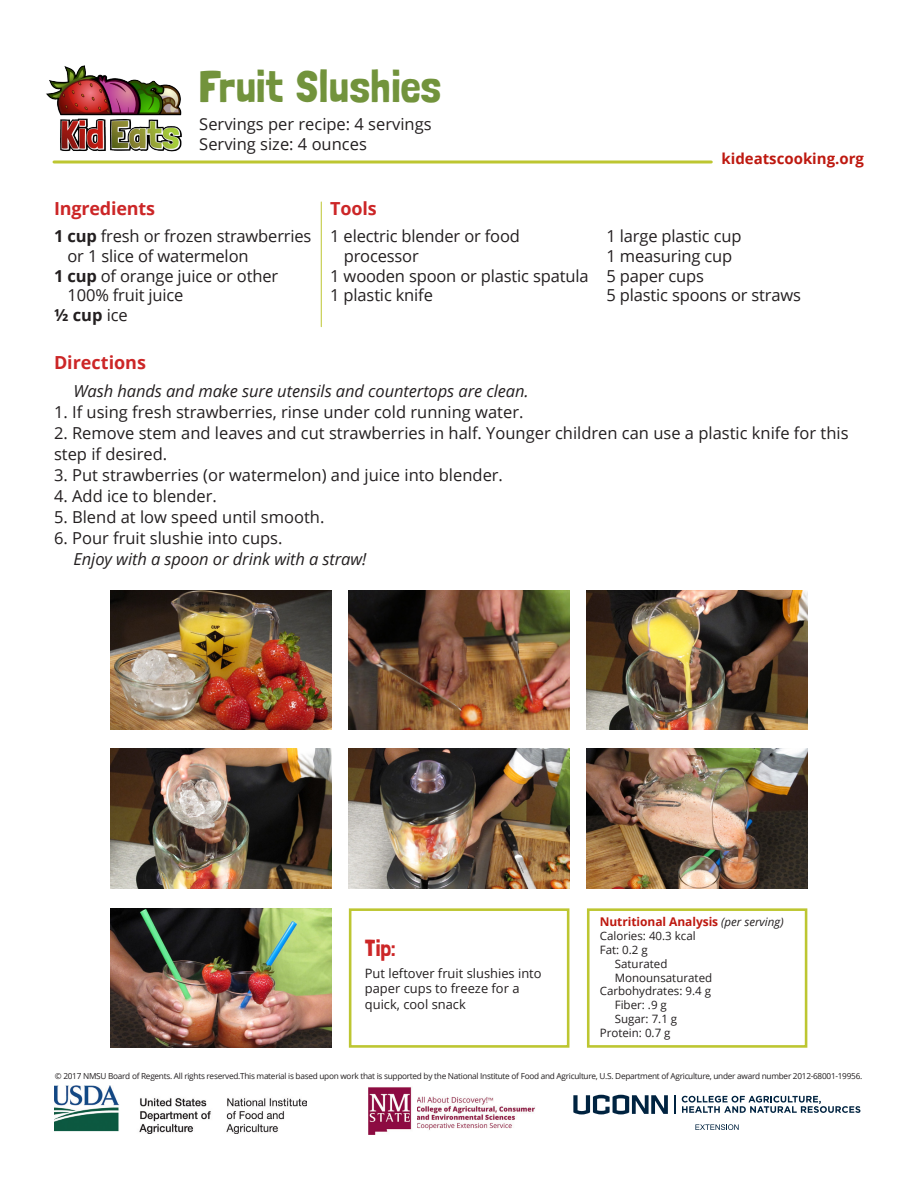
<style>
.page{position:relative;width:918px;height:1188px;background:#fff}
.page>*{position:absolute;margin:0;border:0;box-sizing:border-box;transform-origin:0 0}
.t1{font:45px "Londrina Solid";color:#72933c}
.t2{font:23.25px "Londrina Solid";color:#cc2627}
.t3{font:700 18px "Open Sans";letter-spacing:-.01em;color:#cc2627}
.t4{font:16.5px/19.8px "Open Sans";color:#231f20}
.t5{font:italic 16.5px "Open Sans";letter-spacing:-.005em;color:#231f20}
.t6{font:700 16.5px "Open Sans";color:#231f20}
.t7{font:700 15px "Open Sans";color:#be1910}
.t8{font:12.9px/15.5px "Open Sans";color:#231f20}
.t9{font:700 12px "Open Sans";letter-spacing:-.005em;color:#be1910}
.t10{font:11.55px "Open Sans";color:#231f20}
.t11{font:8.25px "Open Sans";letter-spacing:-.03em;color:#231f20}
.s1{font-weight:700}
.s2{font-weight:400}
.s3{font-weight:400;font-style:italic;font-size:11.55px;color:#231f20}
</style>
<div class="page">
<img style="left:349px;top:590px;width:220px;height:140px">
<img style="left:587px;top:590px;width:220px;height:140px">
<img style="left:587px;top:749px;width:220px;height:139px">
<div style="left:349px;top:908px;width:220px;height:140px;border:3px solid #bdc631"></div>
<div style="left:587px;top:908px;width:220px;height:140px;border:3px solid #bdc631"></div>
<img style="left:111px;top:908px;width:220px;height:140px">
<img style="left:349px;top:749px;width:220px;height:139px">
<img style="left:111px;top:590px;width:220px;height:140px">
<img style="left:111px;top:749px;width:220px;height:139px">
<hr style="left:321px;top:202px;width:1px;height:125px;background:#bdc631">
<svg style="left:54px;top:160px;width:657px;height:4px"></svg>
<img style="left:46px;top:65px;width:136px;height:87px">
<svg style="left:573px;top:1095px;width:95px;height:19px"></svg>
<svg style="left:675px;top:1095px;width:1px;height:19px"></svg>
<svg style="left:682px;top:1096px;width:178px;height:17px"></svg>
<svg style="left:695px;top:1124px;width:44px;height:6px"></svg>
<img style="left:54px;top:1086px;width:253px;height:48px">
<img style="left:417px;top:1096px;width:118px;height:34px">
<img style="left:368px;top:1087px;width:44px;height:48px">
<h1 class="t1" style="left:199px;top:60px;width:244px">Fruit Slushies</h1>
<p class="t4" style="left:199px;top:114px;width:234px">Servings per recipe: 4 servings</p>
<p class="t4" style="left:199px;top:134px;width:169px">Serving size: 4 ounces</p>
<h2 class="t3" style="left:54px;top:196px;width:103px">Ingredients</h2>
<p class="t4" style="left:68px;top:226px;width:245px;text-indent:-13px"><span class="s1">1 cup</span> fresh or frozen strawberries or 1 slice of watermelon</p>
<p class="t4" style="left:68px;top:265px;width:212px;text-indent:-13px"><span class="s1">1 cup</span> of orange juice or other<br>100% fruit juice</p>
<p class="t6" style="left:54px;top:303px;width:75px">½ cup <span class="s2">ice</span></p>
<h2 class="t3" style="left:330px;top:196px;width:48px">Tools</h2>
<p class="t4" style="left:344px;top:226px;width:178px;text-indent:-13px">1 electric blender or food processor</p>
<p class="t4" style="left:330px;top:265px;width:260px">1 wooden spoon or plastic spatula</p>
<p class="t4" style="left:330px;top:285px;width:104px">1 plastic knife</p>
<p class="t7" style="left:722px;top:147px;width:144px">kideatscooking.org</p>
<p class="t4" style="left:607px;top:226px;width:137px">1 large plastic cup</p>
<p class="t4" style="left:607px;top:245px;width:127px">1 measuring cup</p>
<p class="t4" style="left:607px;top:265px;width:99px">5 paper cups</p>
<p class="t4" style="left:607px;top:285px;width:196px">5 plastic spoons or straws</p>
<h2 class="t3" style="left:54px;top:350px;width:94px">Directions</h2>
<p class="t5" style="left:74px;top:380px;width:457px">Wash hands and make sure utensils and countertops are clean.</p>
<p class="t4" style="left:54px;top:402px;width:471px">1. If using fresh strawberries, rinse under cold running water.</p>
<p class="t4" style="left:54px;top:422px;width:796px;line-height:21px">2. Remove stem and leaves and cut strawberries in half. Younger children can use a plastic knife for this step if desired.</p>
<p class="t4" style="left:54px;top:465px;width:451px">3. Put strawberries (or watermelon) and juice into blender.</p>
<p class="t4" style="left:54px;top:486px;width:164px">4. Add ice to blender.</p>
<p class="t4" style="left:54px;top:507px;width:272px">5. Blend at low speed until smooth.</p>
<p class="t4" style="left:54px;top:528px;width:230px">6. Pour fruit slushie into cups.</p>
<p class="t5" style="left:74px;top:548px;width:295px">Enjoy with a spoon or drink with a straw!</p>
<p class="t2" style="left:365px;top:935px;width:32px">Tip:</p>
<p class="t8" style="left:365px;top:965px;width:178px">Put leftover fruit slushies into paper cups to freeze for a quick, cool snack</p>
<p class="t9" style="left:600px;top:913px;width:185px">Nutritional Analysis <span class="s3">(per serving)</span></p>
<p class="t10" style="left:600px;top:928px;width:98px">Calories: 40.3 kcal</p>
<p class="t10" style="left:600px;top:942px;width:50px">Fat: 0.2 g</p>
<p class="t10" style="left:615px;top:956px;width:54px">Saturated</p>
<p class="t10" style="left:615px;top:969px;width:99px">Monounsaturated</p>
<p class="t10" style="left:600px;top:983px;width:113px">Carbohydrates: 9.4 g</p>
<p class="t10" style="left:615px;top:997px;width:54px">Fiber: .9 g</p>
<p class="t10" style="left:615px;top:1011px;width:64px">Sugar: 7.1 g</p>
<p class="t10" style="left:600px;top:1025px;width:72px">Protein: 0.7 g</p>
<p class="t11" style="left:55px;top:1071px;width:809px">© 2017 NMSU Board of Regents. All rights reserved.This material is based upon work that is supported by the National Institute of Food and Agriculture, U.S. Department of Agriculture, under award number 2012-68001-19956.</p>
</div>
